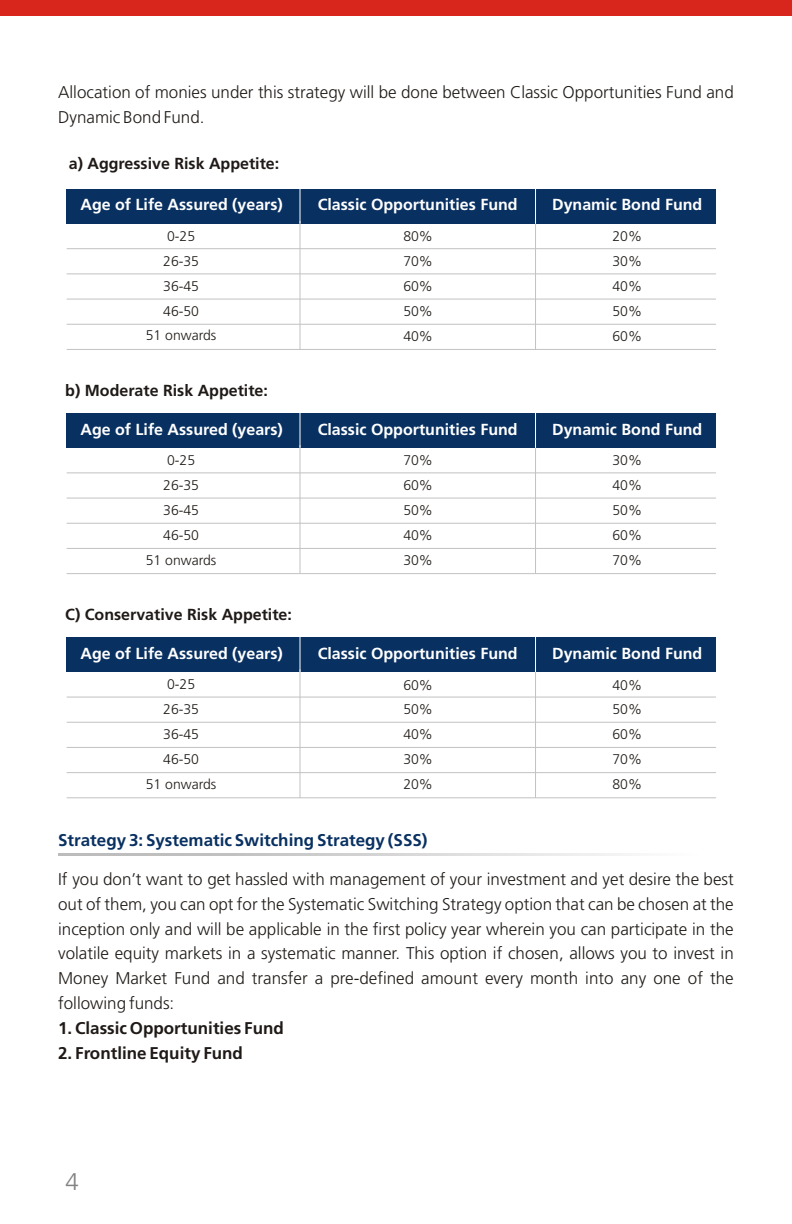
<style>
.page{position:relative;width:792px;height:1224px;background:#fff}
.page>*{position:absolute;margin:0;border:0;box-sizing:border-box;transform-origin:0 0}
.t1{font:300 24px "Frutiger";color:#828282}
.t2{font:300 17px/24.6px "Frutiger";color:#1f1a17}
.t3{font:700 17px "Frutiger";color:#1f1a17}
.t4{font:700 17px "Frutiger";color:#083061}
.t5{font:700 16px "Frutiger";color:#fff}
.t6{font:700 16px "Frutiger";color:#1f1a17}
.t7{font:300 14px/24.8px "Frutiger";color:#1f1a17;text-align:justify}
</style>
<div class="page">
<div style="left:0;top:0;width:792px;height:15px;background:#d9261c"></div>
<div style="left:66px;top:413px;width:650px;height:35px;background:#083061"></div>
<hr style="left:67px;top:472px;width:649px;height:1px;background:#c2c2c2">
<hr style="left:300px;top:445px;width:1px;height:129px;background:#c2c2c2">
<hr style="left:300px;top:413px;width:1px;height:35px;background:#fff">
<hr style="left:535px;top:445px;width:1px;height:129px;background:#c2c2c2">
<hr style="left:535px;top:413px;width:1px;height:35px;background:#fff">
<hr style="left:67px;top:498px;width:649px;height:1px;background:#c2c2c2">
<hr style="left:67px;top:523px;width:649px;height:1px;background:#c2c2c2">
<hr style="left:67px;top:548px;width:649px;height:1px;background:#c2c2c2">
<hr style="left:67px;top:573px;width:649px;height:1px;background:#c2c2c2">
<div style="left:66px;top:189px;width:650px;height:35px;background:#083061"></div>
<hr style="left:67px;top:248px;width:649px;height:1px;background:#c2c2c2">
<hr style="left:300px;top:221px;width:1px;height:128px;background:#c2c2c2">
<hr style="left:300px;top:189px;width:1px;height:34px;background:#fff">
<hr style="left:535px;top:221px;width:1px;height:128px;background:#c2c2c2">
<hr style="left:535px;top:189px;width:1px;height:34px;background:#fff">
<hr style="left:67px;top:273px;width:649px;height:1px;background:#c2c2c2">
<hr style="left:67px;top:299px;width:649px;height:1px;background:#c2c2c2">
<hr style="left:67px;top:324px;width:649px;height:1px;background:#c2c2c2">
<hr style="left:67px;top:349px;width:649px;height:1px;background:#c2c2c2">
<div style="left:66px;top:637px;width:650px;height:35px;background:#083061"></div>
<hr style="left:67px;top:697px;width:649px;height:1px;background:#c2c2c2">
<hr style="left:300px;top:669px;width:1px;height:129px;background:#c2c2c2">
<hr style="left:300px;top:637px;width:1px;height:35px;background:#fff">
<hr style="left:535px;top:669px;width:1px;height:129px;background:#c2c2c2">
<hr style="left:535px;top:637px;width:1px;height:35px;background:#fff">
<hr style="left:67px;top:722px;width:649px;height:1px;background:#c2c2c2">
<hr style="left:67px;top:747px;width:649px;height:1px;background:#c2c2c2">
<hr style="left:67px;top:772px;width:649px;height:1px;background:#c2c2c2">
<hr style="left:67px;top:797px;width:649px;height:1px;background:#c2c2c2">
<svg style="left:58px;top:854px;width:567px;height:2px"></svg>
<p class="t2" style="left:58px;top:82px;width:677px">Allocation of monies under this strategy will be done between Classic Opportunities Fund and<br>Dynamic Bond Fund.</p>
<p class="t6" style="left:69px;top:154px;width:212px">a) Aggressive Risk Appetite:</p>
<p class="t5" style="left:81px;top:196px;width:204px">Age of Life Assured (years)</p>
<p class="t7" style="left:146px;top:225px;width:72px;text-align:center">0-25<br>26-35<br>36-45<br>46-50<br>51 onwards</p>
<p class="t7" style="left:403px;top:225px;width:31px">80% 70% 60% 50% 40%</p>
<p class="t5" style="left:318px;top:196px;width:202px">Classic Opportunities Fund</p>
<p class="t5" style="left:552px;top:195px;width:152px">Dynamic Bond Fund</p>
<p class="t7" style="left:613px;top:225px;width:31px">20% 30% 40% 50% 60%</p>
<p class="t6" style="left:65px;top:381px;width:204px">b) Moderate Risk Appetite:</p>
<p class="t5" style="left:81px;top:420px;width:204px">Age of Life Assured (years)</p>
<p class="t7" style="left:146px;top:449px;width:72px;text-align:center">0-25<br>26-35<br>36-45<br>46-50<br>51 onwards</p>
<p class="t7" style="left:403px;top:449px;width:31px">70% 60% 50% 40% 30%</p>
<p class="t5" style="left:318px;top:420px;width:202px">Classic Opportunities Fund</p>
<p class="t5" style="left:552px;top:420px;width:152px">Dynamic Bond Fund</p>
<p class="t7" style="left:613px;top:449px;width:31px">30% 40% 50% 60% 70%</p>
<p class="t6" style="left:65px;top:605px;width:228px">C) Conservative Risk Appetite:</p>
<p class="t5" style="left:81px;top:644px;width:204px">Age of Life Assured (years)</p>
<p class="t7" style="left:146px;top:673px;width:72px;text-align:center">0-25<br>26-35<br>36-45<br>46-50<br>51 onwards</p>
<p class="t7" style="left:403px;top:674px;width:31px">60% 50% 40% 30% 20%</p>
<p class="t5" style="left:318px;top:644px;width:202px">Classic Opportunities Fund</p>
<p class="t5" style="left:552px;top:644px;width:152px">Dynamic Bond Fund</p>
<p class="t7" style="left:613px;top:674px;width:31px">40% 50% 60% 70% 80%</p>
<p class="t4" style="left:58px;top:830px;width:371px">Strategy 3: Systematic Switching Strategy (SSS)</p>
<p class="t2" style="left:58px;top:869px;width:677px;text-align:justify">If you don’t want to get hassled with management of your investment and yet desire the best out of them, you can opt for the Systematic Switching Strategy option that can be chosen at the inception only and will be applicable in the first policy year wherein you can participate in the volatile equity markets in a systematic manner. This option if chosen, allows you to invest in Money Market Fund and transfer a pre-defined amount every month into any one of the following funds:</p>
<p class="t3" style="left:58px;top:1018px;width:227px">1. Classic Opportunities Fund</p>
<p class="t3" style="left:58px;top:1043px;width:186px">2. Frontline Equity Fund</p>
<h1 class="t1" style="left:65px;top:1172px;width:15px">4</h1>
</div>
